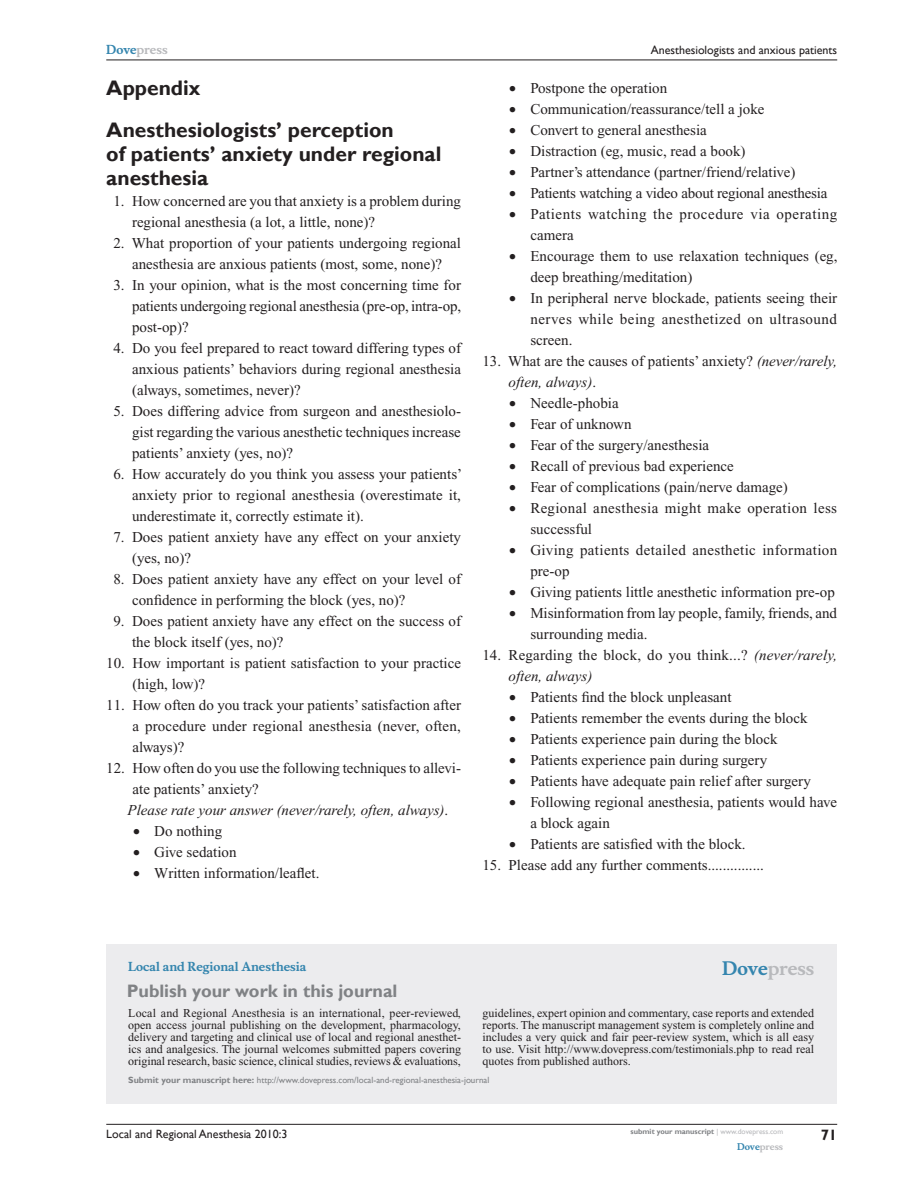
<style>
.page{position:relative;width:918px;height:1188px;background:#fff}
.page>*{position:absolute;margin:0;border:0;box-sizing:border-box;transform-origin:0 0}
.t1{font:700 21px/42px "Gill Sans";color:#231f20}
.t2{font:700 18px "Gill Sans";color:#808285}
.t3{font:700 18px "Musee";color:#b8b9bc}
.t4{font:15px/21px "Times New Roman";color:#231f20}
.t5{font:15px/21px "Times New Roman";letter-spacing:.025em;color:#231f20}
.t6{font:italic 15px "Times New Roman";color:#231f20}
.t7{font:15px/21px "Times New Roman";letter-spacing:.035em;color:#231f20}
.t8{font:700 15px "Gill Sans";color:#231f20}
.t9{font:12px/12px "Times New Roman";letter-spacing:-.005em;color:#231f20;text-align:justify}
.t10{font:12px "Gill Sans";color:#231f20}
.t11{font:700 12px "Musee";color:#3485ae}
.t12{font:700 12px "Musee";color:#b8b9bc}
.t13{font:9px "Gill Sans";color:#808285}
.t14{font:700 9px "Musee";color:#b8b9bc}
.t15{font:700 7.5px "Gill Sans";color:#808285}
.s1{color:#3485ae}
.s2{font-style:normal}
.s3{font-style:italic}
.s4{font-weight:700}
.s5{font-weight:400;color:#b8b9bc}
</style>
<div class="page">
<div style="left:106px;top:944px;width:731px;height:159px;background:#ececee"></div>
<hr style="left:106px;top:1124px;width:731px;height:1px;background:#231f20">
<hr style="left:106px;top:60px;width:731px;height:1px;background:#231f20">
<p class="t12" style="left:106px;top:43px;width:63px"><span class="s1">Dove</span>press</p>
<h1 class="t1" style="left:106px;top:68px;width:289px">Appendix<br>Anesthesiologists’ perception</h1>
<h1 class="t1" style="left:106px;top:143px;width:337px;line-height:24px">of patients’ anxiety under regional anesthesia</h1>
<p class="t4" style="left:132px;top:191px;width:330px;text-indent:-19px">1. How concerned are you that anxiety is a problem during regional anesthesia (a lot, a little, none)?</p>
<p class="t4" style="left:113px;top:233px;width:349px;text-align:center">2. What proportion of your patients undergoing regional anesthesia are anxious patients (most, some, none)?</p>
<p class="t4" style="left:132px;top:275px;width:331px;text-align:justify;text-indent:-19px">3. In your opinion, what is the most concerning time for patients undergoing regional anesthesia (pre-op, intra-op, post-op)?</p>
<p class="t4" style="left:132px;top:338px;width:330px;text-align:justify;text-indent:-19px">4. Do you feel prepared to react toward differing types of anxious patients’ behaviors during regional anesthesia (always, sometimes, never)?</p>
<p class="t4" style="left:132px;top:401px;width:330px;text-align:justify;text-indent:-19px">5. Does differing advice from surgeon and anesthesiolo&shy;gist regarding the various anesthetic techniques increase patients’ anxiety (yes, no)?</p>
<p class="t4" style="left:132px;top:464px;width:332px;text-align:justify;text-indent:-19px">6. How accurately do you think you assess your patients’ anxiety prior to regional anesthesia (overestimate it, underestimate it, correctly estimate it).</p>
<p class="t4" style="left:132px;top:527px;width:330px;text-indent:-19px">7. Does patient anxiety have any effect on your anxiety (yes, no)?</p>
<p class="t4" style="left:132px;top:569px;width:330px;text-indent:-19px">8. Does patient anxiety have any effect on your level of confidence in performing the block (yes, no)?</p>
<p class="t4" style="left:132px;top:611px;width:330px;text-indent:-19px">9. Does patient anxiety have any effect on the success of the block itself (yes, no)?</p>
<p class="t4" style="left:133px;top:653px;width:330px;text-indent:-26px">10. How important is patient satisfaction to your practice (high, low)?</p>
<p class="t4" style="left:133px;top:695px;width:330px;text-align:justify;text-indent:-26px">11. How often do you track your patients’ satisfaction after a procedure under regional anesthesia (never, often, always)?</p>
<p class="t4" style="left:106px;top:758px;width:356px">12. How often do you use the following techniques to allevi-</p>
<p class="t4" style="left:133px;top:779px;width:128px">ate patients’ anxiety?</p>
<p class="t6" style="left:128px;top:802px;width:322px">Please rate your answer (never/rarely, often, always)<span class="s2">.</span></p>
<p class="t4" style="left:133px;top:821px;width:91px">• Do nothing</p>
<p class="t4" style="left:133px;top:842px;width:105px">• Give sedation</p>
<p class="t4" style="left:133px;top:863px;width:188px">• Written information/leaflet.</p>
<p class="t10" style="left:651px;top:43px;width:188px">Anesthesiologists and anxious patients</p>
<p class="t4" style="left:509px;top:77px;width:160px">• Postpone the operation</p>
<p class="t4" style="left:509px;top:98px;width:257px">• Communication/reassurance/tell a joke</p>
<p class="t4" style="left:509px;top:119px;width:199px">• Convert to general anesthesia</p>
<p class="t4" style="left:509px;top:140px;width:238px">• Distraction (eg, music, read a book)</p>
<p class="t4" style="left:509px;top:161px;width:288px">• Partner’s attendance (partner/friend/relative)</p>
<p class="t4" style="left:509px;top:182px;width:320px">• Patients watching a video about regional anesthesia</p>
<p class="t7" style="left:530px;top:203px;width:309px;text-indent:-21px">• Patients watching the procedure via operating camera</p>
<p class="t4" style="left:530px;top:245px;width:309px;text-indent:-21px">• Encourage them to use relaxation techniques (eg, deep breathing/meditation)</p>
<p class="t4" style="left:530px;top:287px;width:308px;text-align:justify;text-indent:-21px">• In peripheral nerve blockade, patients seeing their nerves while being anesthetized on ultrasound screen.</p>
<p class="t4" style="left:509px;top:350px;width:330px;text-indent:-26px">13. What are the causes of patients’ anxiety? <span class="s3">(never/rarely, often, always)</span>.</p>
<p class="t4" style="left:509px;top:392px;width:111px">• Needle-phobia</p>
<p class="t4" style="left:509px;top:413px;width:124px">• Fear of unknown</p>
<p class="t4" style="left:509px;top:434px;width:202px">• Fear of the surgery/anesthesia</p>
<p class="t4" style="left:509px;top:455px;width:226px">• Recall of previous bad experience</p>
<p class="t4" style="left:509px;top:476px;width:280px">• Fear of complications (pain/nerve damage)</p>
<p class="t5" style="left:530px;top:497px;width:308px;text-indent:-21px">• Regional anesthesia might make operation less successful</p>
<p class="t5" style="left:530px;top:539px;width:309px;text-indent:-21px">• Giving patients detailed anesthetic information pre-op</p>
<p class="t4" style="left:509px;top:581px;width:327px">• Giving patients little anesthetic information pre-op</p>
<p class="t4" style="left:530px;top:602px;width:308px;text-indent:-21px">• Misinformation from lay people, family, friends, and surrounding media.</p>
<p class="t4" style="left:509px;top:644px;width:330px;text-indent:-26px">14. Regarding the block, do you think...? <span class="s3">(never/rarely, often, always)</span></p>
<p class="t4" style="left:509px;top:686px;width:224px">• Patients find the block unpleasant</p>
<p class="t4" style="left:509px;top:707px;width:300px">• Patients remember the events during the block</p>
<p class="t4" style="left:509px;top:728px;width:270px">• Patients experience pain during the block</p>
<p class="t4" style="left:509px;top:749px;width:260px">• Patients experience pain during surgery</p>
<p class="t4" style="left:509px;top:770px;width:303px">• Patients have adequate pain relief after surgery</p>
<p class="t4" style="left:530px;top:791px;width:308px;text-indent:-21px">• Following regional anesthesia, patients would have a block again</p>
<p class="t4" style="left:509px;top:833px;width:238px">• Patients are satisfied with the block.</p>
<p class="t4" style="left:482px;top:854px;width:283px">15. Please add any further comments...............</p>
<p class="t11" style="left:128px;top:959px;width:180px">Local and Regional Anesthesia</p>
<p class="t2" style="left:127px;top:980px;width:272px">Publish your work in this journal</p>
<p class="t3" style="left:722px;top:958px;width:94px"><span class="s1">Dove</span>press</p>
<p class="t9" style="left:128px;top:1007px;width:334px">Local and Regional Anesthesia is an international, peer-reviewed, open access journal publishing on the development, pharmacology, delivery and targeting and clinical use of local and regional anesthet&shy;ics and analgesics. The journal welcomes submitted papers covering original research, basic science, clinical studies, reviews &amp; evaluations,</p>
<p class="t9" style="left:482px;top:1007px;width:333px">guidelines, expert opinion and commentary, case reports and extended reports. The manuscript management system is completely online and includes a very quick and fair peer-review system, which is all easy to use. Visit http://www.dovepress.com/testimonials.php to read real quotes from published authors.</p>
<p class="t13" style="left:128px;top:1075px;width:363px"><span class="s4">Submit your manuscript here:</span> http://www.dovepress.com/local-and-regional-anesthesia-journal</p>
<p class="t10" style="left:106px;top:1127px;width:183px">Local and Regional Anesthesia 2010:3</p>
<p class="t15" style="left:631px;top:1127px;width:154px">submit your manuscript <span class="s5">| www.dovepress.com</span></p>
<p class="t14" style="left:737px;top:1141px;width:48px"><span class="s1">Dove</span>press</p>
<p class="t8" style="left:821px;top:1126px;width:18px">71</p>
</div>
